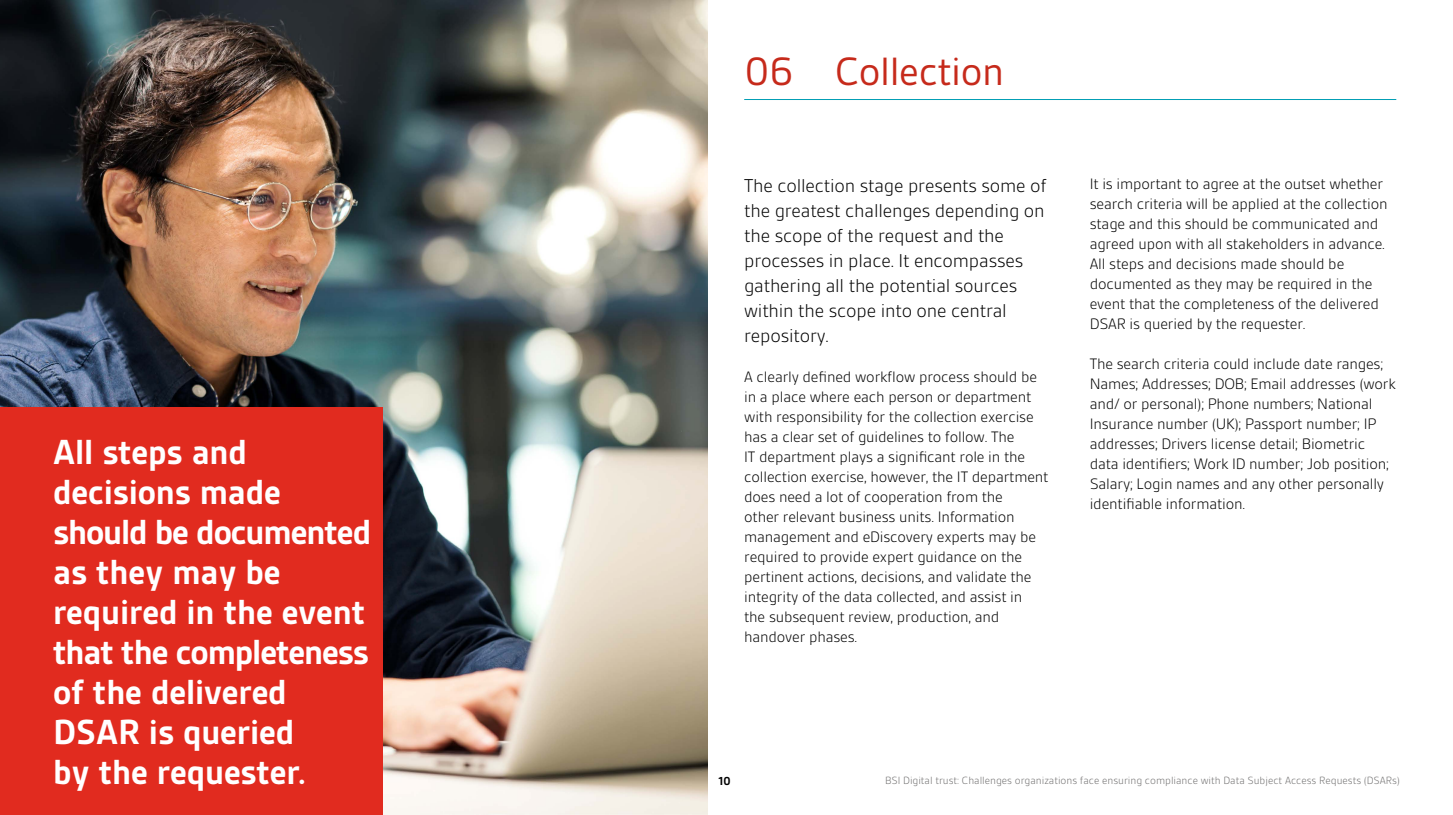
<style>
.page{position:relative;width:1453px;height:815px;background:#fff}
.page>*{position:absolute;margin:0;border:0;box-sizing:border-box;transform-origin:0 0}
.t1{font:42.5px "BSI Gesta";letter-spacing:-.01em;color:#c62a1b}
.t2{font:700 37.5px/40px "BSI Gesta";letter-spacing:-.005em;color:#fff}
.t3{font:300 20px/25px "BSI Gesta";letter-spacing:-.01em;color:#000}
.t4{font:300 16.25px/20px "BSI Gesta";letter-spacing:-.01em;color:#000}
.t5{font:700 12.5px "BSI Gesta";color:#000}
.t6{font:300 11.25px "BSI Gesta";color:#706f6f}
</style>
<div class="page">
<hr style="left:744px;top:99px;width:652px;height:1px;background:#009eb5">
<img style="left:0;top:0;width:707px;height:815px">
<div style="left:0;top:407px;width:383px;height:408px;background:#e12b1f"></div>
<h2 class="t2" style="left:53px;top:432px;width:319px">All steps and decisions made should be documented as they may be required in the event that the completeness of the delivered<br>DSAR is queried<br>by the requester.</h2>
<h1 class="t1" style="left:744px;top:49px;width:261px">06 Collection</h1>
<p class="t3" style="left:744px;top:173px;width:304px">The collection stage presents some of the greatest challenges depending on the scope of the request and the processes in place. It encompasses gathering all the potential sources within the scope into one central repository.</p>
<p class="t4" style="left:744px;top:367px;width:306px">A clearly defined workflow process should be in a place where each person or department with responsibility for the collection exercise has a clear set of guidelines to follow. The<br>IT department plays a significant role in the collection exercise, however, the IT department does need a lot of cooperation from the<br>other relevant business units. Information management and eDiscovery experts may be required to provide expert guidance on the pertinent actions, decisions, and validate the integrity of the data collected, and assist in<br>the subsequent review, production, and handover phases.</p>
<p class="t4" style="left:1090px;top:174px;width:299px">It is important to agree at the outset whether search criteria will be applied at the collection stage and this should be communicated and agreed upon with all stakeholders in advance.<br>All steps and decisions made should be documented as they may be required in the event that the completeness of the delivered DSAR is queried by the requester.</p>
<p class="t4" style="left:1090px;top:354px;width:307px">The search criteria could include date ranges; Names; Addresses; DOB; Email addresses (work and/ or personal); Phone numbers; National Insurance number (UK); Passport number; IP addresses; Drivers license detail; Biometric data identifiers; Work ID number; Job position; Salary; Login names and any other personally identifiable information.</p>
<p class="t5" style="left:719px;top:775px;width:13px">10</p>
<p class="t6" style="left:885px;top:774px;width:516px">BSI Digital trust: Challenges organizations face ensuring compliance with Data Subject Access Requests (DSARs)</p>
</div>
